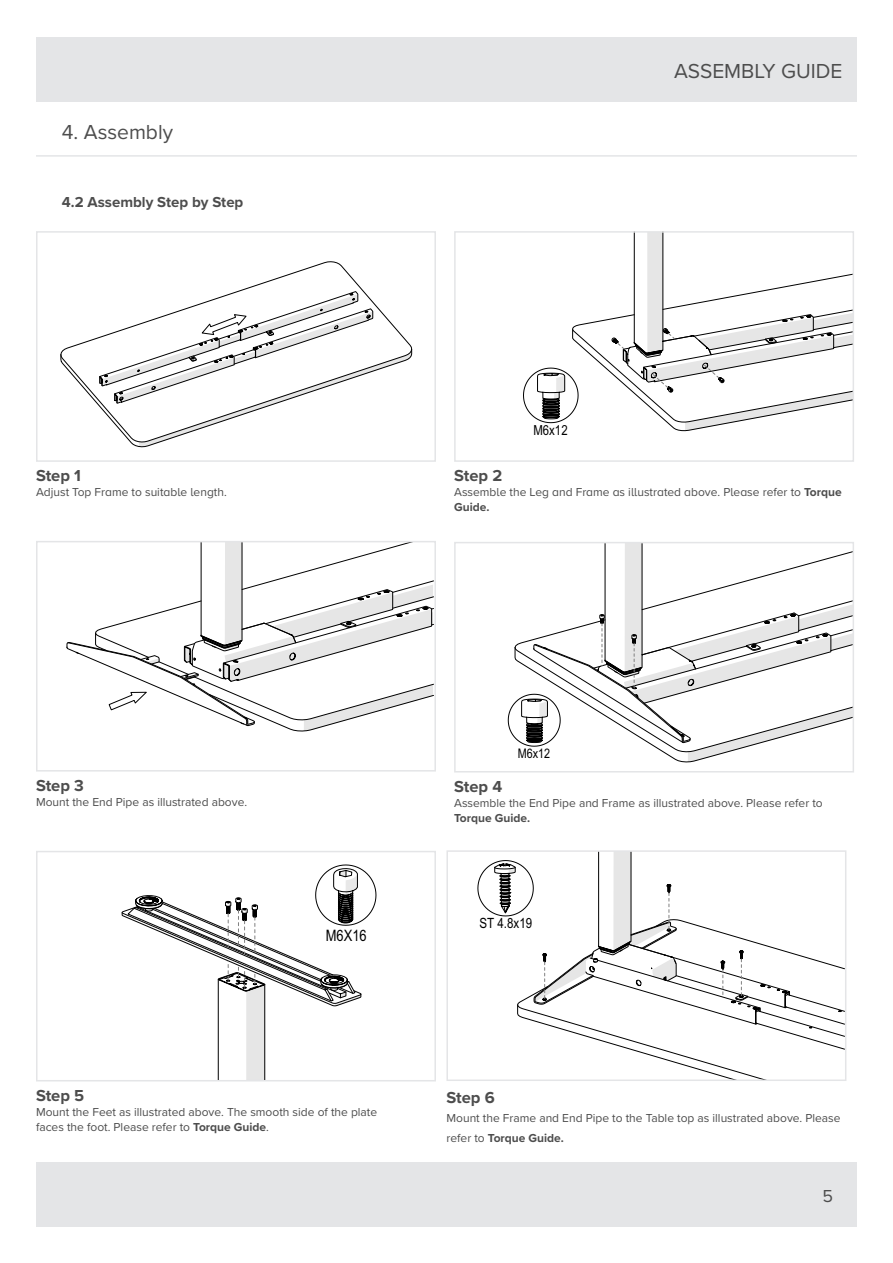
<style>
.page{position:relative;width:893px;height:1263px;background:#fff}
.page>*{position:absolute;margin:0;border:0;box-sizing:border-box;transform-origin:0 0}
.t1{font:21px "Proxima Nova";color:#4d4d4d}
.t2{font:18px "Proxima Nova";color:#4d4d4d}
.t3{font:700 16.5px "Proxima Nova";color:#4d4d4d}
.t4{font:15.75px "Arial Narrow";color:#000}
.t5{font:700 15px "Proxima Nova";color:#4d4d4d}
.t6{font:14.1px "Arial Narrow";color:#000}
.t7{font:13.95px "Arial Narrow";color:#000}
.t8{font:13.2px "Arial Narrow";color:#000}
.t9{font:12px/15px "Proxima Nova";color:#4d4d4d}
.s1{font-weight:700}
</style>
<div class="page">
<div style="left:36px;top:37px;width:821px;height:64px;background:#e4e5e7"></div>
<div style="left:36px;top:1163px;width:821px;height:64px;background:#e4e5e7"></div>
<hr style="left:36px;top:155px;width:821px;height:2px;background:#e4e5e7">
<svg style="left:130px;top:261px;width:234px;height:186px"></svg>
<svg style="left:61px;top:291px;width:351px;height:151px"></svg>
<div style="left:36px;top:231px;width:400px;height:231px;border:2px solid #e4e5e7"></div>
<svg style="left:523px;top:234px;width:328px;height:197px"></svg>
<div style="left:454px;top:231px;width:400px;height:231px;border:2px solid #e4e5e7"></div>
<svg style="left:66px;top:544px;width:367px;height:182px"></svg>
<div style="left:36px;top:541px;width:400px;height:230px;border:2px solid #e4e5e7"></div>
<svg style="left:662px;top:752px;width:67px;height:11px"></svg>
<svg style="left:508px;top:545px;width:343px;height:207px"></svg>
<div style="left:454px;top:542px;width:400px;height:230px;border:2px solid #e4e5e7"></div>
<svg style="left:121px;top:864px;width:255px;height:214px"></svg>
<div style="left:36px;top:851px;width:400px;height:230px;border:2px solid #e4e5e7"></div>
<svg style="left:478px;top:853px;width:365px;height:225px"></svg>
<div style="left:446px;top:850px;width:400px;height:231px;border:2px solid #e4e5e7"></div>
<p class="t1" style="left:62px;top:116px;width:113px">4. Assembly</p>
<p class="t5" style="left:62px;top:191px;width:183px">4.2 Assembly Step by Step</p>
<p class="t3" style="left:36px;top:464px;width:47px">Step 1</p>
<p class="t9" style="left:36px;top:484px;width:192px">Adjust Top Frame to suitable length.</p>
<h1 class="t1" style="left:674px;top:55px;width:170px">ASSEMBLY GUIDE</h1>
<p class="t7" style="left:533px;top:420px;width:36px">M6x12</p>
<p class="t3" style="left:454px;top:464px;width:50px">Step 2</p>
<p class="t9" style="left:454px;top:484px;width:389px">Assemble the Leg and Frame as illustrated above. Please refer to <span class="s1">Torque<br>Guide.</span></p>
<p class="t3" style="left:36px;top:773px;width:49px">Step 3</p>
<p class="t9" style="left:36px;top:794px;width:213px">Mount the End Pipe as illustrated above.</p>
<p class="t4" style="left:326px;top:924px;width:42px">M6X16</p>
<p class="t3" style="left:36px;top:1083px;width:50px">Step 5</p>
<p class="t9" style="left:36px;top:1103px;width:343px">Mount the Feet as illustrated above. The smooth side of the plate</p>
<p class="t9" style="left:36px;top:1118px;width:235px">faces the foot. Please refer to <span class="s1">Torque Guide</span>.</p>
<p class="t8" style="left:518px;top:743px;width:34px">M6x12</p>
<p class="t3" style="left:454px;top:774px;width:50px">Step 4</p>
<p class="t9" style="left:454px;top:795px;width:370px">Assemble the End Pipe and Frame as illustrated above. Please refer to<br><span class="s1">Torque Guide.</span></p>
<p class="t6" style="left:479px;top:913px;width:54px">ST 4.8x19</p>
<p class="t3" style="left:446px;top:1085px;width:50px">Step 6</p>
<p class="t9" style="left:446px;top:1108px;width:396px;line-height:19.5px">Mount the Frame and End Pipe to the Table top as illustrated above. Please refer to <span class="s1">Torque Guide.</span></p>
<h2 class="t2" style="left:823px;top:1182px;width:12px">5</h2>
</div>
